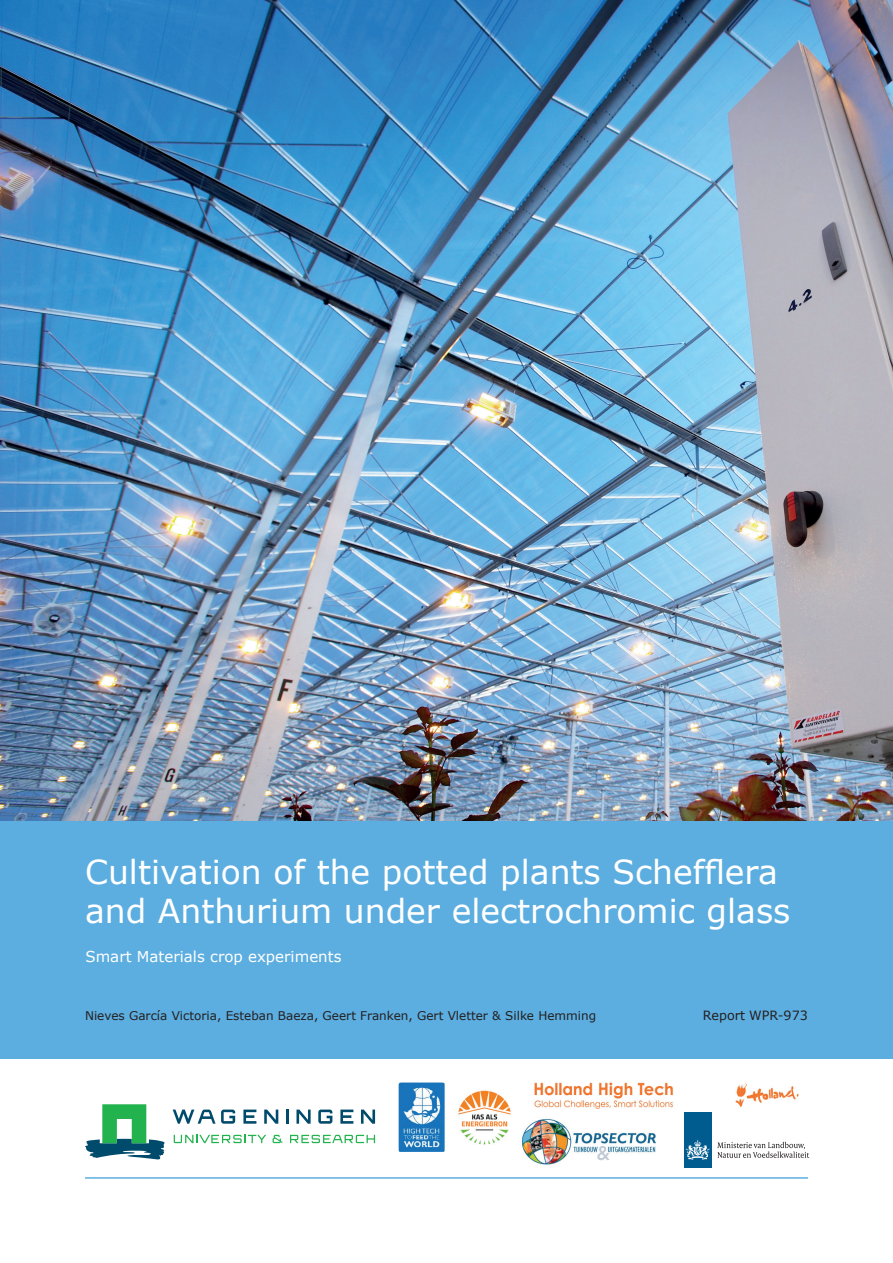
<style>
.page{position:relative;width:893px;height:1263px;background:#fff}
.page>*{position:absolute;margin:0;border:0;box-sizing:border-box;transform-origin:0 0}
.t1{font:33px/39px "Verdana";color:#fff}
.t2{font:15px "Verdana";color:#fff}
.t3{font:12.75px "Verdana";color:#231f20}
.t4{font:12px "Verdana";color:#231f20}
</style>
<div class="page">
<div style="left:0;top:821px;width:893px;height:238px;background:#5daee0"></div>
<img style="left:0;top:0;width:893px;height:821px">
<hr style="left:85px;top:1177px;width:723px;height:2px;background:#5daee0">
<svg style="left:243px;top:1109px;width:13px;height:15px"></svg>
<svg style="left:264px;top:1109px;width:14px;height:15px"></svg>
<hr style="left:286px;top:1109px;width:3px;height:15px;background:#004b6c">
<svg style="left:296px;top:1109px;width:15px;height:15px"></svg>
<svg style="left:318px;top:1109px;width:14px;height:15px"></svg>
<svg style="left:340px;top:1109px;width:13px;height:15px"></svg>
<svg style="left:361px;top:1109px;width:14px;height:15px"></svg>
<svg style="left:173px;top:1109px;width:62px;height:15px"></svg>
<svg style="left:174px;top:1135px;width:92px;height:8px"></svg>
<svg style="left:290px;top:1135px;width:85px;height:8px"></svg>
<svg style="left:273px;top:1135px;width:9px;height:8px"></svg>
<svg style="left:85px;top:1104px;width:80px;height:56px"></svg>
<div style="left:684px;top:1112px;width:27px;height:55px;background:#005b8f"></div>
<svg style="left:686px;top:1140px;width:24px;height:20px"></svg>
<svg style="left:717px;top:1142px;width:92px;height:16px"></svg>
<img style="left:458px;top:1090px;width:53px;height:55px">
<img style="left:398px;top:1082px;width:47px;height:70px">
<img style="left:522px;top:1119px;width:134px;height:46px">
<img style="left:534px;top:1082px;width:265px;height:26px">
<p class="t1" style="left:85px;top:852px;width:707px">Cultivation of the potted plants Schefflera and Anthurium under electrochromic glass</p>
<p class="t2" style="left:85px;top:946px;width:258px">Smart Materials crop experiments</p>
<p class="t4" style="left:85px;top:1007px;width:513px">Nieves García Victoria, Esteban Baeza, Geert Franken, Gert Vletter &amp; Silke Hemming</p>
<p class="t3" style="left:703px;top:1007px;width:106px">Report WPR-973</p>
</div>
